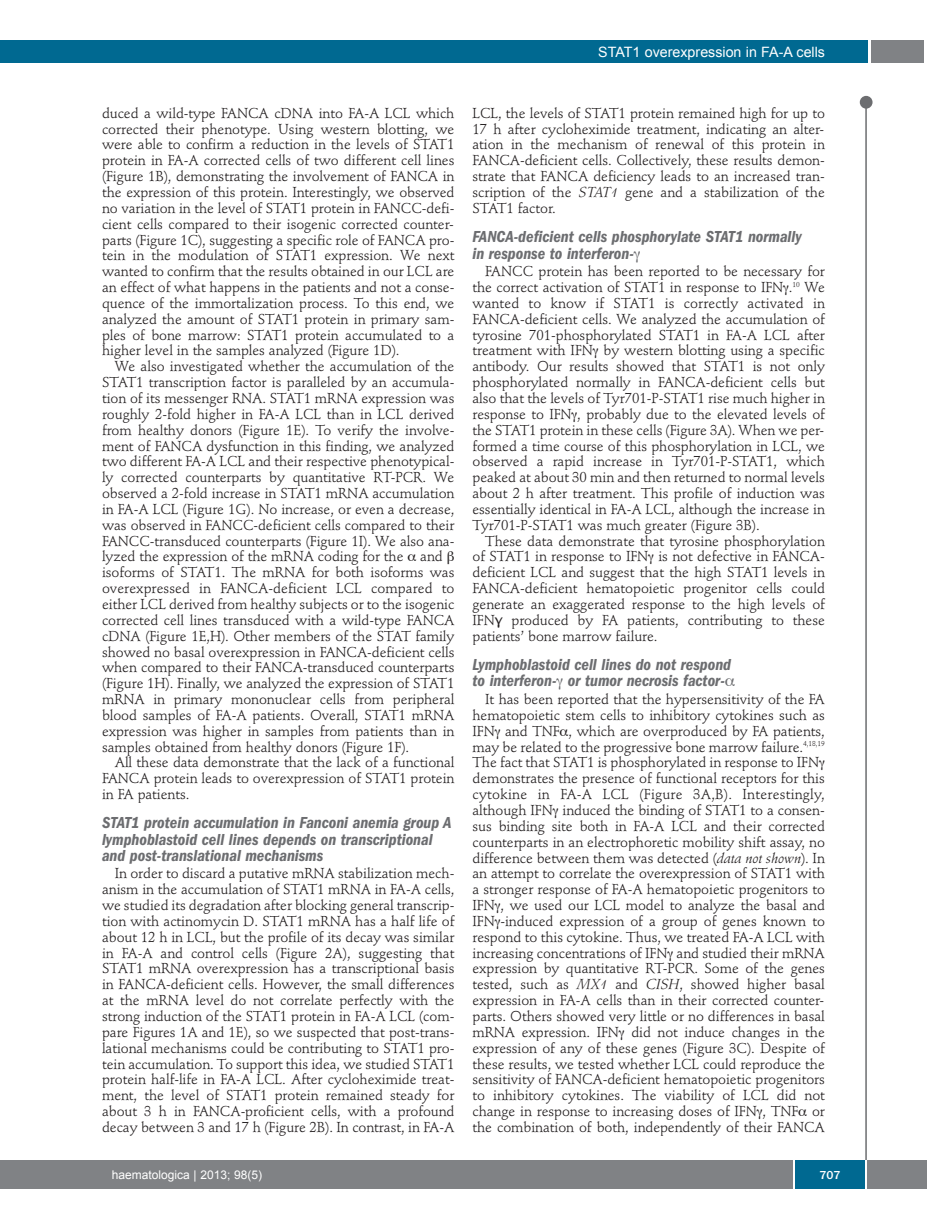
<style>
.page{position:relative;width:927px;height:1225px;background:#fff}
.page>*{position:absolute;margin:0;border:0;box-sizing:border-box;transform-origin:0 0}
.t1{font:italic 600 condensed 16.5px/16.5px "Franklin Gothic";color:#6c6d70}
.t2{font:14.25px/15.9px "Stempel Schneidler";letter-spacing:-.005em;color:#231f20;text-align:justify}
.t3{font:14.25px "Arial";color:#fff}
.t4{font:12px "Arial";color:#fff}
.t5{font:500 12px "Franklin Gothic";color:#fff}
.s1{font-style:italic}
.s2{font-family:"Lucida Grande"}
</style>
<div class="page">
<div style="left:860px;top:96px;width:12px;height:13px;background:#6c6d70;border-radius:50%"></div>
<hr style="left:865px;top:98px;width:2px;height:1062px;background:#6c6d70">
<div style="left:871px;top:40px;width:52px;height:22px;background:#808285"></div>
<div style="left:18px;top:40px;width:849px;height:22px;background:#006991"></div>
<div style="left:17px;top:1160px;width:910px;height:28px;background:#808285"></div>
<div style="left:795px;top:1160px;width:70px;height:28px;background:#006991"></div>
<hr style="left:793px;top:1160px;width:2px;height:28px;background:#fff">
<hr style="left:865px;top:1160px;width:2px;height:28px;background:#fff">
<div style="left:0;top:40px;width:19px;height:22px;background:#006991"></div>
<div style="left:0;top:1160px;width:18px;height:28px;background:#808285"></div>
<p class="t3" style="left:598px;top:44px;width:228px">STAT1 overexpression in FA-A cells</p>
<p class="t2" style="left:102px;top:106px;width:354px">duced a wild-type FANCA cDNA into FA-A LCL which corrected their phenotype. Using western blotting, we were able to confirm a reduction in the levels of STAT1 protein in FA-A corrected cells of two different cell lines (Figure 1B), demonstrating the involvement of FANCA in the expression of this protein. Interestingly, we observed no variation in the level of STAT1 protein in FANCC-defi&shy;cient cells compared to their isogenic corrected counter&shy;parts (Figure 1C), suggesting a specific role of FANCA pro&shy;tein in the modulation of STAT1 expression. We next wanted to confirm that the results obtained in our LCL are an effect of what happens in the patients and not a conse&shy;quence of the immortalization process. To this end, we analyzed the amount of STAT1 protein in primary sam&shy;ples of bone marrow: STAT1 protein accumulated to a higher level in the samples analyzed (Figure 1D).</p>
<p class="t2" style="left:102px;top:360px;width:354px;text-align:left;text-indent:13px">We also investigated whether the accumulation of the STAT1 transcription factor is paralleled by an accumula&shy;tion of its messenger RNA. STAT1 mRNA expression was roughly 2-fold higher in FA-A LCL than in LCL derived from healthy donors (Figure 1E). To verify the involve&shy;ment of FANCA dysfunction in this finding, we analyzed two different FA-A LCL and their respective phenotypical&shy;ly corrected counterparts by quantitative RT-PCR. We observed a 2-fold increase in STAT1 mRNA accumulation in FA-A LCL (Figure 1G). No increase, or even a decrease, was observed in FANCC-deficient cells compared to their FANCC-transduced counterparts (Figure 1I). We also ana&shy;lyzed the expression of the mRNA coding for the and isoforms of STAT1. The mRNA for both isoforms was overexpressed in FANCA-deficient LCL compared to either LCL derived from healthy subjects or to the isogenic corrected cell lines transduced with a wild-type FANCA cDNA (Figure 1E,H). Other members of the STAT family showed no basal overexpression in FANCA-deficient cells when compared to their FANCA-transduced counterparts (Figure 1H). Finally, we analyzed the expression of STAT1 mRNA in primary mononuclear cells from peripheral blood samples of FA-A patients. Overall, STAT1 mRNA expression was higher in samples from patients than in samples obtained from healthy donors (Figure 1F).</p>
<p class="t2" style="left:102px;top:756px;width:354px;text-indent:13px">All these data demonstrate that the lack of a functional FANCA protein leads to overexpression of STAT1 protein in FA patients.</p>
<p class="t1" style="left:102px;top:815px;width:351px">STAT1 protein accumulation in Fanconi anemia group A lymphoblastoid cell lines depends on transcriptional and post-translational mechanisms</p>
<p class="t2" style="left:102px;top:867px;width:354px;text-indent:13px">In order to discard a putative mRNA stabilization mech&shy;anism in the accumulation of STAT1 mRNA in FA-A cells, we studied its degradation after blocking general transcrip&shy;tion with actinomycin D. STAT1 mRNA has a half life of about 12 h in LCL, but the profile of its decay was similar in FA-A and control cells (Figure 2A), suggesting that STAT1 mRNA overexpression has a transcriptional basis in FANCA-deficient cells. However, the small differences at the mRNA level do not correlate perfectly with the strong induction of the STAT1 protein in FA-A LCL (com&shy;pare Figures 1A and 1E), so we suspected that post-trans&shy;lational mechanisms could be contributing to STAT1 pro&shy;tein accumulation. To support this idea, we studied STAT1 protein half-life in FA-A LCL. After cycloheximide treat&shy;ment, the level of STAT1 protein remained steady for about 3 h in FANCA-proficient cells, with a profound decay between 3 and 17 h (Figure 2B). In contrast, in FA-A</p>
<p class="t2" style="left:472px;top:106px;width:354px">LCL, the levels of STAT1 protein remained high for up to 17 h after cycloheximide treatment, indicating an alter&shy;ation in the mechanism of renewal of this protein in FANCA-deficient cells. Collectively, these results demon&shy;strate that FANCA deficiency leads to an increased tran&shy;scription of the <span class="s1">STAT1</span> gene and a stabilization of the STAT1 factor.</p>
<p class="t1" style="left:472px;top:229px;width:331px">FANCA-deficient cells phosphorylate STAT1 normally in response to interferon-</p>
<p class="t2" style="left:472px;top:265px;width:354px;text-indent:13px">FANCC protein has been reported to be necessary for the correct activation of STAT1 in response to IFN .<sup>10</sup> We wanted to know if STAT1 is correctly activated in FANCA-deficient cells. We analyzed the accumulation of tyrosine 701-phosphorylated STAT1 in FA-A LCL after treatment with IFN by western blotting using a specific antibody. Our results showed that STAT1 is not only phosphorylated normally in FANCA-deficient cells but also that the levels of Tyr701-P-STAT1 rise much higher in response to IFN , probably due to the elevated levels of the STAT1 protein in these cells (Figure 3A). When we per&shy;formed a time course of this phosphorylation in LCL, we observed a rapid increase in Tyr701-P-STAT1, which peaked at about 30 min and then returned to normal levels about 2 h after treatment. This profile of induction was essentially identical in FA-A LCL, although the increase in Tyr701-P-STAT1 was much greater (Figure 3B).</p>
<p class="t2" style="left:472px;top:534px;width:354px;text-indent:13px">These data demonstrate that tyrosine phosphorylation of STAT1 in response to IFN is not defective in FANCA&shy;deficient LCL and suggest that the high STAT1 levels in FANCA-deficient hematopoietic progenitor cells could generate an exaggerated response to the high levels of IFN<span class="s2">γ</span> produced by FA patients, contributing to these patients’ bone marrow failure.</p>
<p class="t1" style="left:472px;top:657px;width:260px">Lymphoblastoid cell lines do not respond to interferon- or tumor necrosis factor-</p>
<p class="t2" style="left:472px;top:692px;width:354px;text-align:left;text-indent:13px">It has been reported that the hypersensitivity of the FA hematopoietic stem cells to inhibitory cytokines such as IFN and TNF , which are overproduced by FA patients, may be related to the progressive bone marrow failure.<sup>4,18,19<br></sup>The fact that STAT1 is phosphorylated in response to IFN demonstrates the presence of functional receptors for this cytokine in FA-A LCL (Figure 3A,B). Interestingly, although IFN induced the binding of STAT1 to a consen&shy;sus binding site both in FA-A LCL and their corrected counterparts in an electrophoretic mobility shift assay, no difference between them was detected (<span class="s1">data not shown</span>). In an attempt to correlate the overexpression of STAT1 with a stronger response of FA-A hematopoietic progenitors to IFN , we used our LCL model to analyze the basal and IFN -induced expression of a group of genes known to respond to this cytokine. Thus, we treated FA-A LCL with increasing concentrations of IFN and studied their mRNA expression by quantitative RT-PCR. Some of the genes tested, such as <span class="s1">MX1</span> and <span class="s1">CISH</span>, showed higher basal expression in FA-A cells than in their corrected counter&shy;parts. Others showed very little or no differences in basal mRNA expression. IFN did not induce changes in the expression of any of these genes (Figure 3C). Despite of these results, we tested whether LCL could reproduce the sensitivity of FANCA-deficient hematopoietic progenitors to inhibitory cytokines. The viability of LCL did not change in response to increasing doses of IFN , TNF or the combination of both, independently of their FANCA</p>
<p class="t4" style="left:112px;top:1168px;width:152px">haematologica | 2013; 98(5)</p>
<p class="t5" style="left:819px;top:1171px;width:23px">707</p>
</div>
